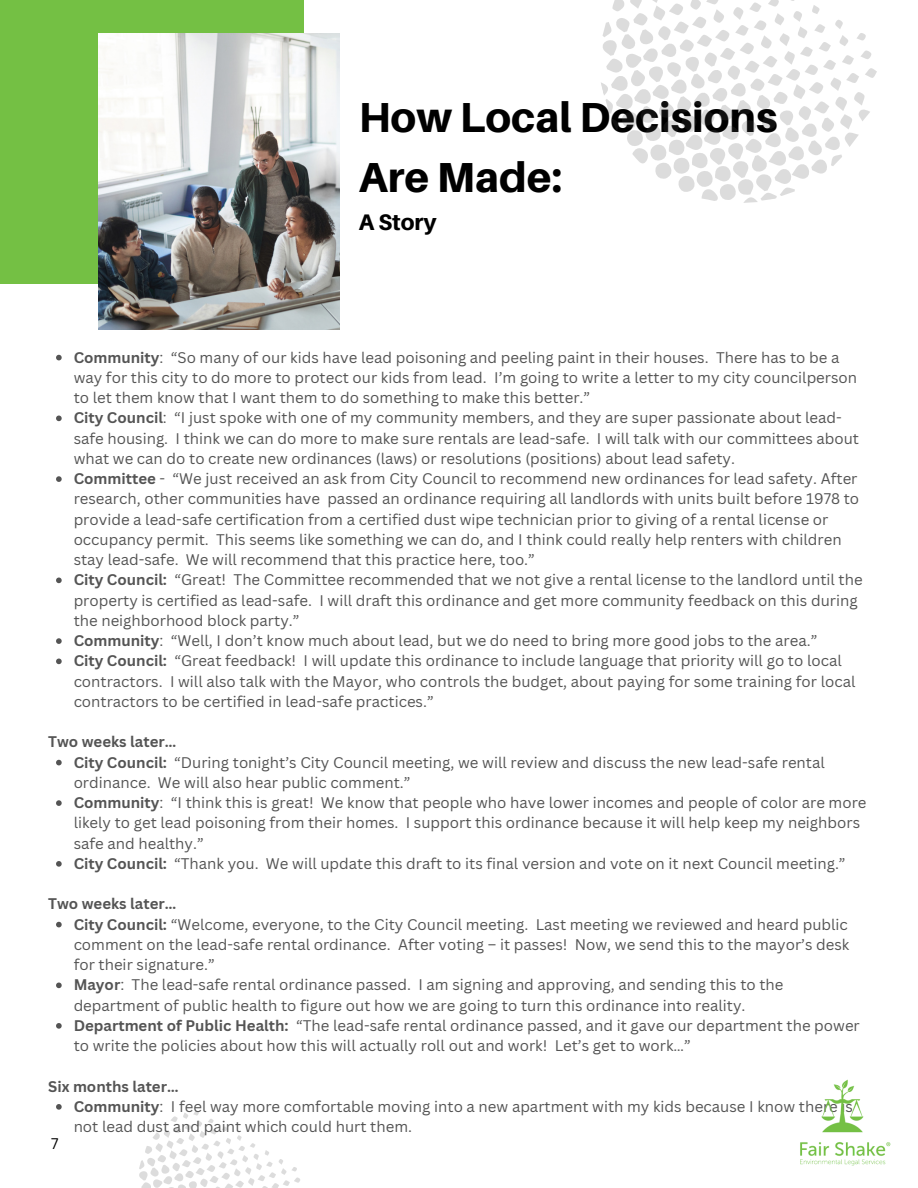
<style>
.page{position:relative;width:918px;height:1188px;background:#fff}
.page>*{position:absolute;margin:0;border:0;box-sizing:border-box;transform-origin:0 0}
.t1{font:800 42px "Aileron";color:#000}
.t2{font:800 22.5px "Aileron";color:#000}
.t3{font:15px/20.2px "Canva Sans";color:#545454}
.t4{font:700 15px "Canva Sans";color:#545454}
.t5{font:15px "Canva Sans";color:#000}
.s1{font-weight:700}
</style>
<div class="page">
<div style="left:0;top:0;width:304px;height:284px;background:#74c044"></div>
<img style="left:99px;top:34px;width:240px;height:296px">
<svg style="left:56px;top:355px;width:6px;height:5px"></svg>
<svg style="left:56px;top:416px;width:6px;height:5px"></svg>
<svg style="left:56px;top:476px;width:6px;height:6px"></svg>
<svg style="left:56px;top:578px;width:6px;height:5px"></svg>
<svg style="left:56px;top:638px;width:6px;height:6px"></svg>
<svg style="left:56px;top:659px;width:6px;height:5px"></svg>
<svg style="left:56px;top:760px;width:6px;height:5px"></svg>
<svg style="left:56px;top:800px;width:6px;height:6px"></svg>
<svg style="left:56px;top:861px;width:6px;height:6px"></svg>
<svg style="left:56px;top:922px;width:6px;height:5px"></svg>
<svg style="left:56px;top:983px;width:6px;height:5px"></svg>
<svg style="left:56px;top:1023px;width:6px;height:6px"></svg>
<svg style="left:56px;top:1104px;width:6px;height:6px"></svg>
<svg style="left:601px;top:0;width:276px;height:203px"></svg>
<svg style="left:139px;top:1111px;width:161px;height:77px"></svg>
<img style="left:800px;top:1079px;width:91px;height:87px">
<p class="t1" style="left:359px;top:91px;width:420px">How Local Decisions</p>
<p class="t1" style="left:359px;top:151px;width:205px">Are Made:</p>
<p class="t2" style="left:359px;top:208px;width:79px">A Story</p>
<p class="t3" style="left:74px;top:347px;width:785px"><span class="s1">Community</span>: “So many of our kids have lead poisoning and peeling paint in their houses. There has to be a way for this city to do more to protect our kids from lead. I’m going to write a letter to my city councilperson to let them know that I want them to do something to make this better.”</p>
<p class="t3" style="left:74px;top:407px;width:787px"><span class="s1">City Council</span>: “I just spoke with one of my community members, and they are super passionate about lead&shy;safe housing. I think we can do more to make sure rentals are lead-safe. I will talk with our committees about what we can do to create new ordinances (laws) or resolutions (positions) about lead safety.</p>
<p class="t3" style="left:74px;top:468px;width:787px"><span class="s1">Committee</span> - “We just received an ask from City Council to recommend new ordinances for lead safety. After research, other communities have passed an ordinance requiring all landlords with units built before 1978 to provide a lead-safe certification from a certified dust wipe technician prior to giving of a rental license or occupancy permit. This seems like something we can do, and I think could really help renters with children stay lead-safe. We will recommend that this practice here, too.”</p>
<p class="t3" style="left:74px;top:569px;width:791px"><span class="s1">City Council:</span> “Great! The Committee recommended that we not give a rental license to the landlord until the property is certified as lead-safe. I will draft this ordinance and get more community feedback on this during the neighborhood block party.”</p>
<p class="t3" style="left:74px;top:630px;width:745px"><span class="s1">Community</span>: “Well, I don’t know much about lead, but we do need to bring more good jobs to the area.”</p>
<p class="t3" style="left:74px;top:650px;width:783px"><span class="s1">City Council:</span> “Great feedback! I will update this ordinance to include language that priority will go to local contractors. I will also talk with the Mayor, who controls the budget, about paying for some training for local contractors to be certified in lead-safe practices.”</p>
<p class="t4" style="left:48px;top:731px;width:130px">Two weeks later…</p>
<p class="t3" style="left:74px;top:752px;width:753px"><span class="s1">City Council:</span> “During tonight’s City Council meeting, we will review and discuss the new lead-safe rental ordinance. We will also hear public comment.”</p>
<p class="t3" style="left:74px;top:792px;width:794px"><span class="s1">Community</span>: “I think this is great! We know that people who have lower incomes and people of color are more likely to get lead poisoning from their homes. I support this ordinance because it will help keep my neighbors safe and healthy.”</p>
<p class="t3" style="left:74px;top:853px;width:773px"><span class="s1">City Council:</span> “Thank you. We will update this draft to its final version and vote on it next Council meeting.”</p>
<p class="t4" style="left:48px;top:893px;width:130px">Two weeks later…</p>
<p class="t3" style="left:74px;top:914px;width:777px;text-align:justify"><span class="s1">City Council:</span> “Welcome, everyone, to the City Council meeting. Last meeting we reviewed and heard public comment on the lead-safe rental ordinance. After voting – it passes! Now, we send this to the mayor’s desk for their signature.”</p>
<p class="t3" style="left:74px;top:974px;width:711px"><span class="s1">Mayor</span>: The lead-safe rental ordinance passed. I am signing and approving, and sending this to the department of public health to figure out how we are going to turn this ordinance into reality.</p>
<p class="t3" style="left:74px;top:1015px;width:788px"><span class="s1">Department of Public Health:</span> “The lead-safe rental ordinance passed, and it gave our department the power to write the policies about how this will actually roll out and work! Let’s get to work…”</p>
<p class="t4" style="left:48px;top:1076px;width:132px">Six months later…</p>
<p class="t5" style="left:51px;top:1133px;width:9px">7</p>
<p class="t3" style="left:74px;top:1096px;width:781px"><span class="s1">Community</span>: I feel way more comfortable moving into a new apartment with my kids because I know there is not lead dust and paint which could hurt them.</p>
</div>
